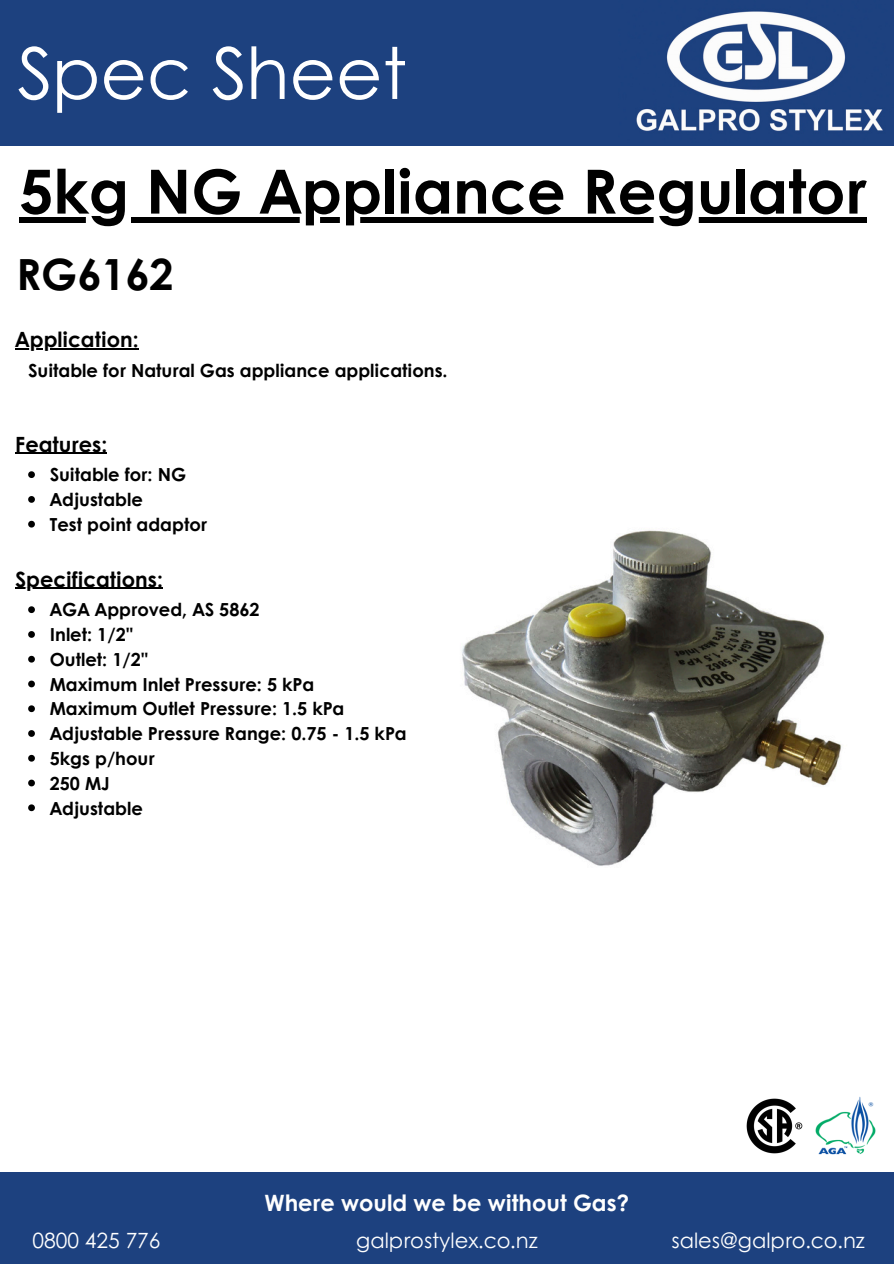
<style>
.page{position:relative;width:894px;height:1264px;background:#fff}
.page>*{position:absolute;margin:0;border:0;box-sizing:border-box;transform-origin:0 0}
.t1{font:71.4px "Century Gothic";color:#fff}
.t2{font:700 60.9px "Century Gothic";color:#000}
.t3{font:700 42.9px "Century Gothic";color:#000}
.t4{font:700 22.5px "Century Gothic";color:#fff}
.t5{font:21px "Century Gothic";color:#fff}
.t6{font:700 21px "Century Gothic";color:#000}
.t7{font:700 18px "Century Gothic";color:#000}
</style>
<div class="page">
<div style="left:0;top:0;width:893px;height:145px;background:#1d417f"></div>
<div style="left:0;top:1172px;width:893px;height:91px;background:#1d417f"></div>
<img style="left:636px;top:11px;width:247px;height:120px">
<img style="left:815px;top:1096px;width:61px;height:59px">
<img style="left:462px;top:530px;width:380px;height:336px">
<img style="left:746px;top:1098px;width:56px;height:56px">
<svg style="left:28px;top:606px;width:7px;height:7px"></svg>
<svg style="left:28px;top:631px;width:7px;height:7px"></svg>
<svg style="left:28px;top:656px;width:7px;height:6px"></svg>
<svg style="left:28px;top:680px;width:7px;height:7px"></svg>
<svg style="left:28px;top:705px;width:7px;height:7px"></svg>
<svg style="left:28px;top:730px;width:7px;height:7px"></svg>
<svg style="left:28px;top:755px;width:7px;height:6px"></svg>
<svg style="left:28px;top:779px;width:7px;height:7px"></svg>
<svg style="left:28px;top:804px;width:7px;height:7px"></svg>
<svg style="left:19px;top:217px;width:847px;height:5px;fill:#000"></svg>
<hr style="left:15px;top:587px;width:148px;height:2px;background:#000">
<hr style="left:15px;top:348px;width:123px;height:1px;background:#000">
<hr style="left:15px;top:452px;width:92px;height:2px;background:#000">
<svg style="left:28px;top:471px;width:7px;height:7px"></svg>
<svg style="left:28px;top:496px;width:7px;height:7px"></svg>
<svg style="left:28px;top:521px;width:7px;height:6px"></svg>
<p class="t1" style="left:17px;top:19px;width:391px">Spec Sheet</p>
<p class="t2" style="left:19px;top:145px;width:848px">5kg NG Appliance Regulator</p>
<p class="t3" style="left:17px;top:242px;width:158px">RG6162</p>
<p class="t6" style="left:15px;top:324px;width:125px">Application:</p>
<p class="t7" style="left:28px;top:357px;width:421px">Suitable for Natural Gas appliance applications.</p>
<h5 class="t6" style="left:15px;top:428px;width:93px">Features:</h5>
<h4 class="t7" style="left:50px;top:461px;width:138px">Suitable for: NG</h4>
<h5 class="t7" style="left:50px;top:486px;width:95px">Adjustable</h5>
<h5 class="t7" style="left:50px;top:510px;width:159px">Test point adaptor</h5>
<p class="t6" style="left:15px;top:563px;width:149px">Specifications:</p>
<h4 class="t7" style="left:50px;top:596px;width:211px">AGA Approved, AS 5862</h4>
<p class="t7" style="left:50px;top:621px;width:85px">Inlet: 1/2"</p>
<h4 class="t7" style="left:50px;top:645px;width:100px">Outlet: 1/2"</h4>
<p class="t7" style="left:50px;top:670px;width:266px">Maximum Inlet Pressure: 5 kPa</p>
<p class="t7" style="left:50px;top:695px;width:296px">Maximum Outlet Pressure: 1.5 kPa</p>
<p class="t7" style="left:50px;top:720px;width:358px">Adjustable Pressure Range: 0.75 - 1.5 kPa</p>
<p class="t7" style="left:50px;top:744px;width:106px">5kgs p/hour</p>
<h4 class="t7" style="left:50px;top:769px;width:62px">250 MJ</h4>
<p class="t7" style="left:50px;top:794px;width:95px">Adjustable</p>
<p class="t4" style="left:264px;top:1185px;width:366px">Where would we be without Gas?</p>
<p class="t5" style="left:33px;top:1224px;width:129px">0800 425 776</p>
<p class="t5" style="left:356px;top:1224px;width:183px">galprostylex.co.nz</p>
<p class="t5" style="left:671px;top:1224px;width:195px">sales@galpro.co.nz</p>
</div>
